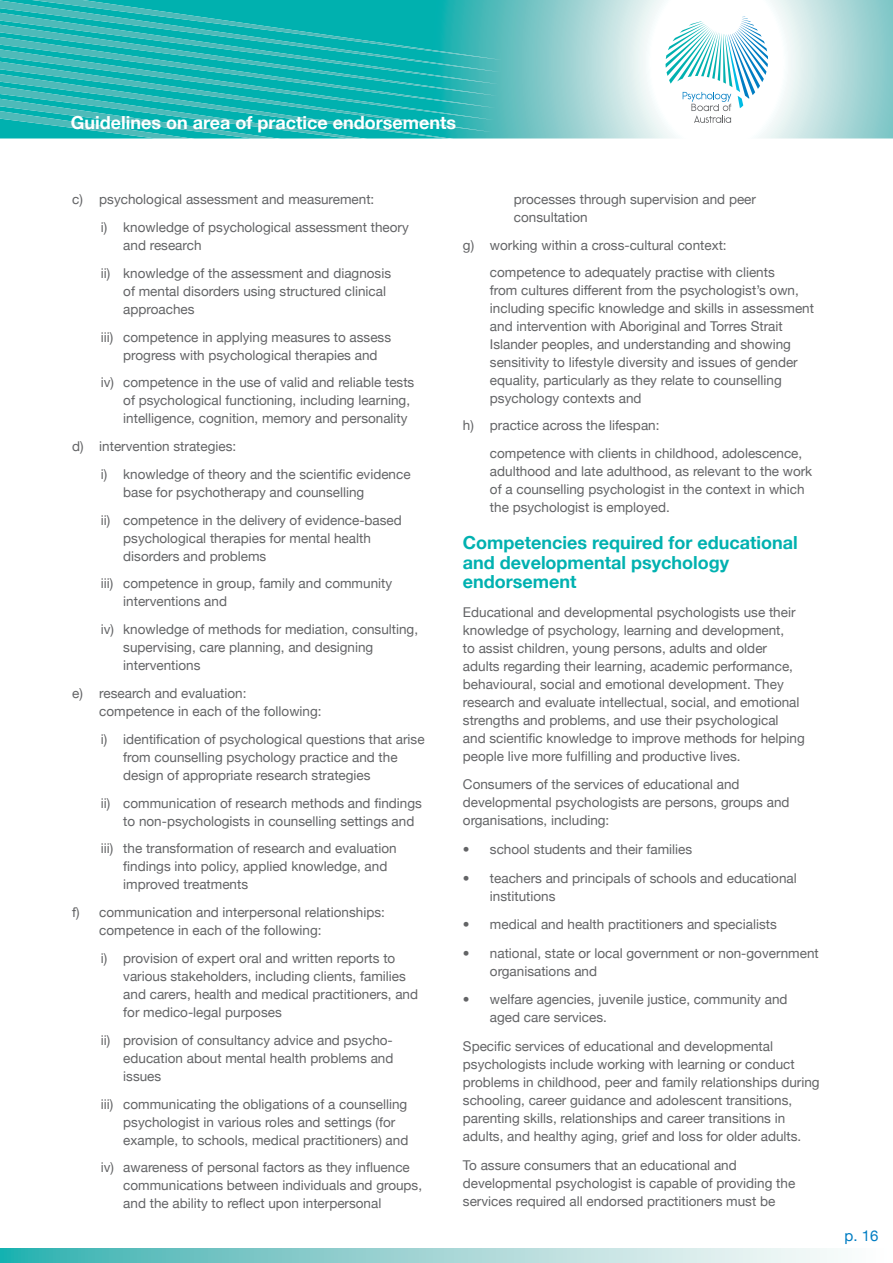
<style>
.page{position:relative;width:893px;height:1263px;background:#fff}
.page>*{position:absolute;margin:0;border:0;box-sizing:border-box;transform-origin:0 0}
.t1{font:700 18px/19.5px "Helvetica Neue";color:#00b1b0}
.t2{font:700 18px "Helvetica Neue";color:#fff}
.t3{font:15px "Helvetica Neue";color:#007dc3}
.t4{font:13.5px/18px "Helvetica Neue";color:#636466}
</style>
<div class="page">
<svg style="left:502px;top:0;width:391px;height:138px"></svg>
<svg style="left:0;top:0;width:502px;height:139px;background:#22b6b4"></svg>
<svg style="left:0;top:1248px;width:834px;height:15px;background:#9ad4d4"></svg>
<svg style="left:665px;top:16px;width:103px;height:107px"></svg>
<h1 class="t2" style="left:71px;top:112px;width:387px">Guidelines on area of practice endorsements</h1>
<p class="t4" style="left:101px;top:185px;width:310px;line-height:27.8px;text-indent:-28px">c) psychological assessment and measurement:<br>i) knowledge of psychological assessment theory</p>
<p class="t4" style="left:101px;top:231px;width:292px;line-height:27.8px;text-indent:23px">and research<br>ii) knowledge of the assessment and diagnosis</p>
<p class="t4" style="left:123px;top:282px;width:264px">of mental disorders using structured clinical approaches</p>
<p class="t4" style="left:123px;top:328px;width:269px;text-indent:-23px">iii) competence in applying measures to assess progress with psychological therapies and</p>
<p class="t4" style="left:123px;top:373px;width:293px;text-indent:-23px">iv) competence in the use of valid and reliable tests of psychological functioning, including learning, intelligence, cognition, memory and personality</p>
<p class="t4" style="left:101px;top:432px;width:311px;line-height:27.8px;text-indent:-28px">d) intervention strategies:<br>i) knowledge of theory and the scientific evidence</p>
<p class="t4" style="left:101px;top:478px;width:303px;line-height:27.8px;text-indent:23px">base for psychotherapy and counselling<br>ii) competence in the delivery of evidence-based</p>
<p class="t4" style="left:123px;top:529px;width:249px">psychological therapies for mental health disorders and problems</p>
<p class="t4" style="left:123px;top:574px;width:270px;text-indent:-23px">iii) competence in group, family and community interventions and</p>
<p class="t4" style="left:123px;top:620px;width:296px;text-indent:-23px">iv) knowledge of methods for mediation, consulting, supervising, care planning, and designing interventions</p>
<p class="t4" style="left:99px;top:684px;width:224px;text-indent:-27px">e) research and evaluation: competence in each of the following:</p>
<p class="t4" style="left:123px;top:730px;width:303px;text-indent:-23px">i) identification of psychological questions that arise from counselling psychology practice and the design of appropriate research strategies</p>
<p class="t4" style="left:123px;top:794px;width:300px;text-indent:-23px">ii) communication of research methods and findings to non-psychologists in counselling settings and</p>
<p class="t4" style="left:123px;top:839px;width:275px;text-indent:-23px">iii) the transformation of research and evaluation findings into policy, applied knowledge, and improved treatments</p>
<p class="t4" style="left:99px;top:903px;width:287px;text-indent:-27px">f) communication and interpersonal relationships: competence in each of the following:</p>
<p class="t4" style="left:123px;top:949px;width:296px;text-indent:-23px">i) provision of expert oral and written reports to various stakeholders, including clients, families and carers, health and medical practitioners, and for medico-legal purposes</p>
<p class="t4" style="left:123px;top:1031px;width:272px;text-align:justify;text-indent:-23px">ii) provision of consultancy advice and psycho&shy;education about mental health problems and issues</p>
<p class="t4" style="left:123px;top:1094px;width:287px;text-indent:-23px">iii) communicating the obligations of a counselling psychologist in various roles and settings (for example, to schools, medical practitioners) and</p>
<p class="t4" style="left:123px;top:1158px;width:300px;text-indent:-23px">iv) awareness of personal factors as they influence communications between individuals and groups, and the ability to reflect upon interpersonal</p>
<p class="t4" style="left:514px;top:190px;width:244px">processes through supervision and peer consultation</p>
<p class="t4" style="left:490px;top:231px;width:286px;line-height:27.3px;text-indent:-27px">g) working within a cross-cultural context: competence to adequately practise with clients</p>
<p class="t4" style="left:490px;top:281px;width:326px">from cultures different from the psychologist’s own, including specific knowledge and skills in assessment and intervention with Aboriginal and Torres Strait Islander peoples, and understanding and showing sensitivity to lifestyle diversity and issues of gender equality, particularly as they relate to counselling psychology contexts and</p>
<p class="t4" style="left:490px;top:412px;width:314px;line-height:27.3px;text-indent:-27px">h) practice across the lifespan:<br>competence with clients in childhood, adolescence,</p>
<p class="t4" style="left:490px;top:462px;width:324px">adulthood and late adulthood, as relevant to the work of a counselling psychologist in the context in which the psychologist is employed.</p>
<h1 class="t1" style="left:463px;top:532px;width:336px">Competencies required for educational and developmental psychology endorsement</h1>
<p class="t4" style="left:463px;top:603px;width:343px">Educational and developmental psychologists use their knowledge of psychology, learning and development,<br>to assist children, young persons, adults and older adults regarding their learning, academic performance, behavioural, social and emotional development. They research and evaluate intellectual, social, and emotional strengths and problems, and use their psychological<br>and scientific knowledge to improve methods for helping people live more fulfilling and productive lives.</p>
<p class="t4" style="left:463px;top:775px;width:328px">Consumers of the services of educational and developmental psychologists are persons, groups and organisations, including:</p>
<p class="t4" style="left:463px;top:840px;width:231px">• school students and their families</p>
<p class="t4" style="left:490px;top:868px;width:308px;text-indent:-27px">• teachers and principals of schools and educational institutions</p>
<p class="t4" style="left:463px;top:915px;width:315px">• medical and health practitioners and specialists</p>
<p class="t4" style="left:490px;top:944px;width:330px;text-indent:-27px">• national, state or local government or non-government organisations and</p>
<p class="t4" style="left:490px;top:990px;width:299px;text-indent:-27px">• welfare agencies, juvenile justice, community and aged care services.</p>
<p class="t4" style="left:463px;top:1037px;width:358px">Specific services of educational and developmental psychologists include working with learning or conduct problems in childhood, peer and family relationships during schooling, career guidance and adolescent transitions, parenting skills, relationships and career transitions in adults, and healthy aging, grief and loss for older adults.</p>
<p class="t4" style="left:463px;top:1156px;width:334px">To assure consumers that an educational and developmental psychologist is capable of providing the services required all endorsed practitioners must be</p>
<p class="t3" style="left:844px;top:1227px;width:35px">p. 16</p>
</div>
